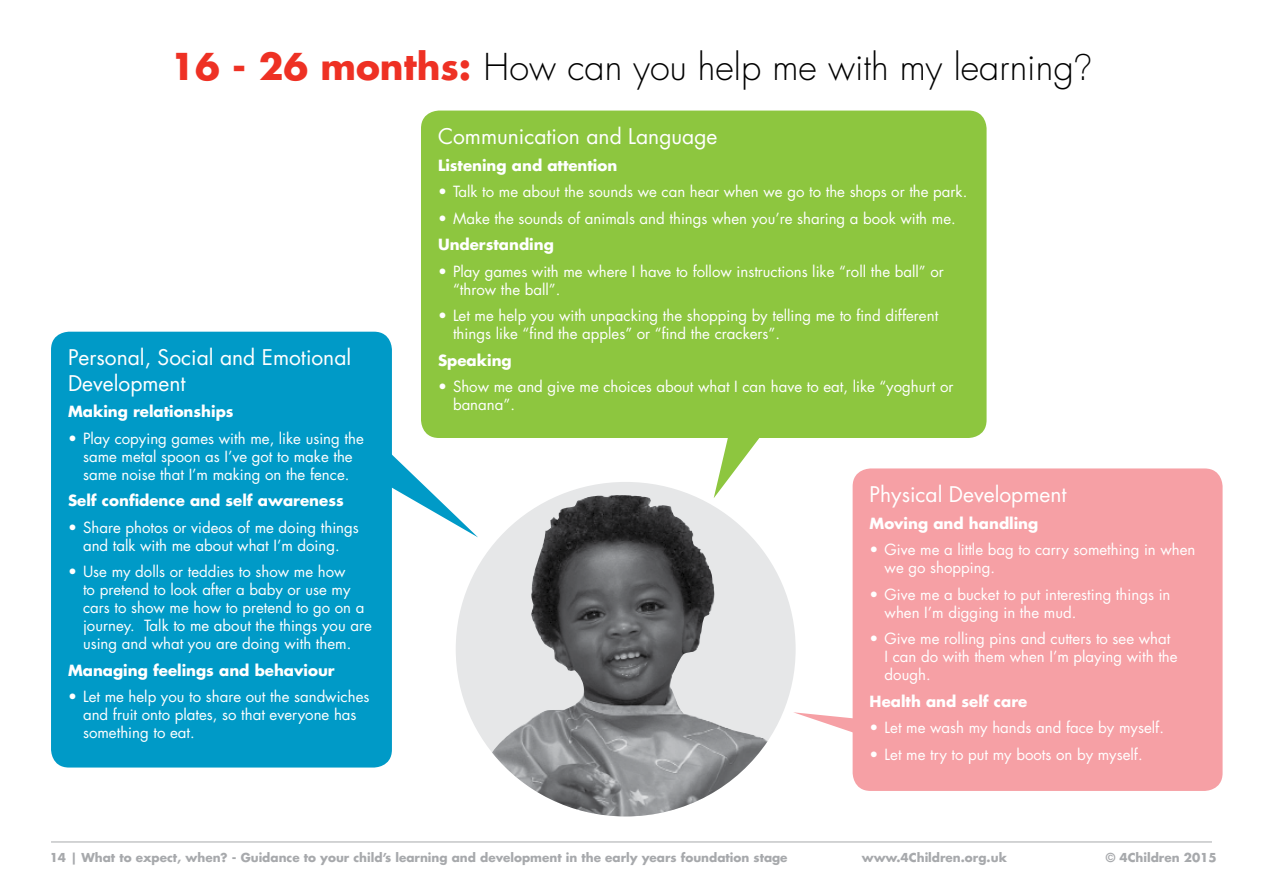
<style>
.page{position:relative;width:1263px;height:893px;background:#fff}
.page>*{position:absolute;margin:0;border:0;box-sizing:border-box;transform-origin:0 0}
.t1{font:300 36px "Futura LT";color:#000}
.t2{font:21px/25.2px "Futura LT";color:#fff}
.t3{font:15px/18px "Futura LT";color:#fff}
.t4{font:700 15px "Futura LT";color:#fff}
.t5{font:700 12px "Futura LT";color:#a7a9ac}
.s1{font-weight:700;color:#ee3124}
.s2{font-family:"Helvetica Neue";font-weight:100}
</style>
<div class="page">
<hr style="left:51px;top:842px;width:1161px;height:1px;background:#a7a9ac">
<div style="left:456px;top:482px;width:340px;height:334px;background:#e6e7e8;border-radius:50%"></div>
<img style="left:492px;top:495px;width:276px;height:321px">
<svg style="left:392px;top:424px;width:86px;height:113px"></svg>
<div style="left:51px;top:332px;width:341px;height:435px;background:#009ac7;border-radius:18px"></div>
<svg style="left:794px;top:712px;width:59px;height:50px"></svg>
<div style="left:853px;top:468px;width:369px;height:323px;background:#f6a0a5;border-radius:18px"></div>
<svg style="left:714px;top:438px;width:54px;height:60px"></svg>
<div style="left:421px;top:111px;width:565px;height:327px;background:#8dc63f;border-radius:18px"></div>
<h1 class="t1" style="left:170px;top:45px;width:923px"><span class="s1">16 - 26 months:</span> How can you help me with my learning<span class="s2">?</span></h1>
<h2 class="t2" style="left:68px;top:345px;width:285px">Personal, Social and Emotional<br>Development</h2>
<p class="t4" style="left:68px;top:402px;width:167px">Making relationships</p>
<p class="t3" style="left:68px;top:429px;width:297px;text-align:center">• Play copying games with me, like using the same metal spoon as I’ve got to make the same noise that I’m making on the fence.</p>
<p class="t4" style="left:68px;top:491px;width:277px">Self confidence and self awareness</p>
<p class="t3" style="left:68px;top:518px;width:292px;text-align:center">• Share photos or videos of me doing things and talk with me about what I’m doing.</p>
<p class="t3" style="left:83px;top:563px;width:290px;text-indent:-15px">• Use my dolls or teddies to show me how<br>to pretend to look after a baby or use my cars to show me how to pretend to go on a journey. Talk to me about the things you are using and what you are doing with them.</p>
<p class="t4" style="left:68px;top:660px;width:268px">Managing feelings and behaviour</p>
<p class="t3" style="left:83px;top:688px;width:288px;text-indent:-15px">• Let me help you to share out the sandwiches and fruit onto plates, so that everyone has something to eat.</p>
<h2 class="t2" style="left:438px;top:124px;width:281px">Communication and Language</h2>
<p class="t4" style="left:438px;top:155px;width:181px">Listening and attention</p>
<p class="t3" style="left:438px;top:183px;width:531px">• Talk to me about the sounds we can hear when we go to the shops or the park.</p>
<p class="t3" style="left:438px;top:210px;width:519px">• Make the sounds of animals and things when you’re sharing a book with me.</p>
<p class="t4" style="left:438px;top:235px;width:117px">Understanding</p>
<p class="t3" style="left:453px;top:263px;width:492px;text-indent:-15px">• Play games with me where I have to follow instructions like “roll the ball” or “throw the ball”.</p>
<p class="t3" style="left:453px;top:307px;width:487px;text-indent:-15px">• Let me help you with unpacking the shopping by telling me to find different things like “find the apples” or “find the crackers”.</p>
<p class="t4" style="left:438px;top:350px;width:75px">Speaking</p>
<p class="t3" style="left:453px;top:378px;width:502px;text-indent:-15px">• Show me and give me choices about what I can have to eat, like “yoghurt or banana”.</p>
<h2 class="t2" style="left:870px;top:482px;width:198px">Physical Development</h2>
<p class="t4" style="left:870px;top:513px;width:170px">Moving and handling</p>
<p class="t3" style="left:885px;top:541px;width:312px;text-indent:-15px">• Give me a little bag to carry something in when we go shopping.</p>
<p class="t3" style="left:885px;top:585px;width:287px;text-indent:-15px">• Give me a bucket to put interesting things in when I’m digging in the mud.</p>
<p class="t3" style="left:885px;top:630px;width:294px;text-indent:-15px">• Give me rolling pins and cutters to see what<br>I can do with them when I’m playing with the dough.</p>
<p class="t4" style="left:870px;top:691px;width:159px">Health and self care</p>
<p class="t3" style="left:870px;top:719px;width:296px">• Let me wash my hands and face by myself.</p>
<p class="t3" style="left:870px;top:745px;width:275px">• Let me try to put my boots on by myself.</p>
<p class="t5" style="left:50px;top:850px;width:739px">14 | What to expect, when? - Guidance to your child’s learning and development in the early years foundation stage</p>
<p class="t5" style="left:862px;top:850px;width:147px">www.4Children.org.uk</p>
<p class="t5" style="left:1106px;top:850px;width:113px">© 4Children 2015</p>
</div>
